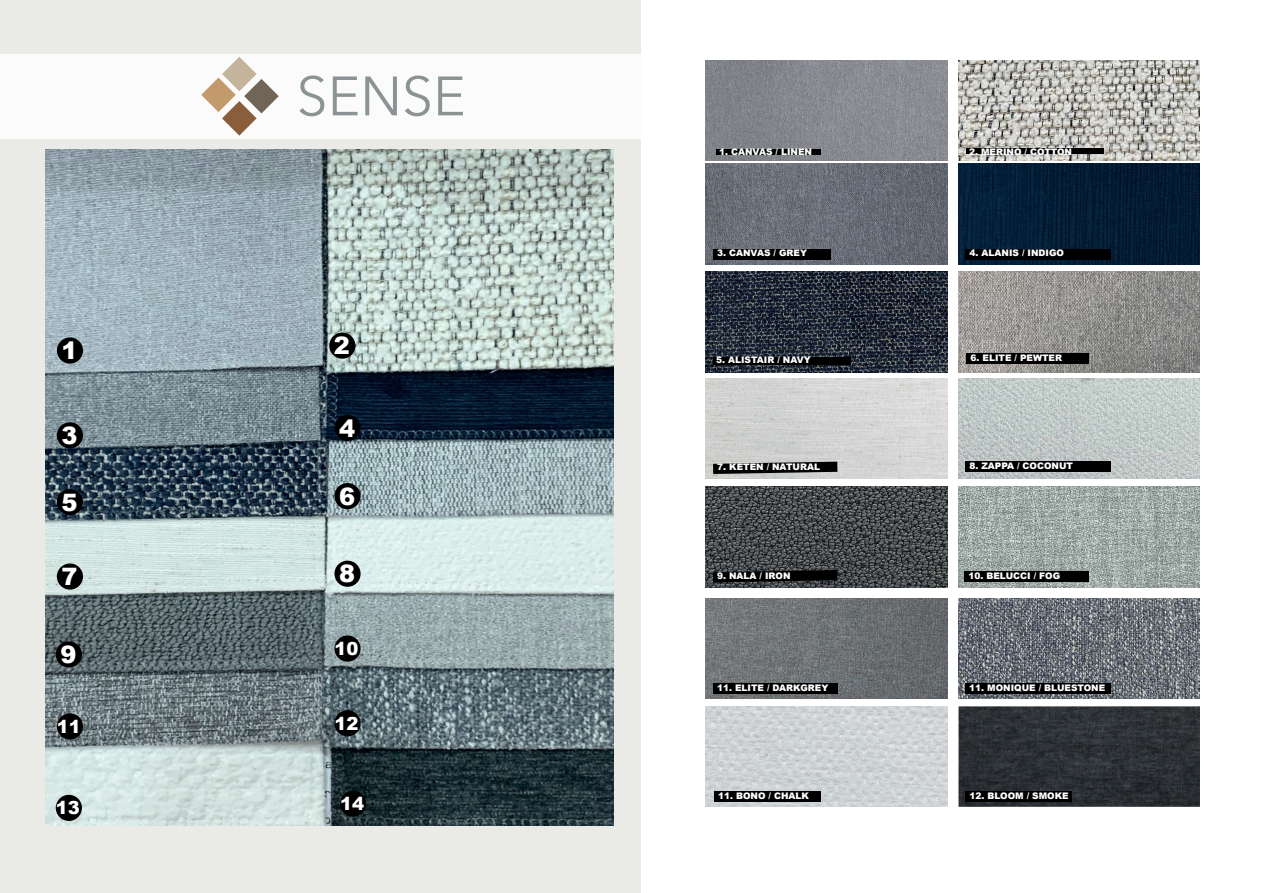
<style>
.page{position:relative;width:1263px;height:893px;background:#fff}
.page>*{position:absolute;margin:0;border:0;box-sizing:border-box;transform-origin:0 0}
.t1{font:54.9px "Avenir Next";color:#8c9394}
.t2{font:900 24px "Arial";color:#fff}
.t3{font:900 18px "Arial";color:#fff}
.t4{font:900 9px "Arial";color:#fff}
</style>
<div class="page">
<div style="left:0;top:0;width:640px;height:893px;background:#eaeae7"></div>
<div style="left:0;top:54px;width:640px;height:85px;background:#fff"></div>
<svg style="left:201px;top:57px;width:78px;height:79px"></svg>
<img style="left:705px;top:60px;width:242px;height:101px">
<img style="left:705px;top:164px;width:242px;height:100px">
<img style="left:705px;top:378px;width:242px;height:101px">
<img style="left:705px;top:598px;width:242px;height:101px">
<img style="left:705px;top:272px;width:242px;height:100px">
<img style="left:705px;top:487px;width:242px;height:100px">
<img style="left:705px;top:706px;width:242px;height:101px">
<img style="left:958px;top:60px;width:242px;height:101px">
<img style="left:958px;top:164px;width:242px;height:100px">
<img style="left:958px;top:378px;width:242px;height:101px">
<img style="left:958px;top:598px;width:242px;height:101px">
<img style="left:958px;top:272px;width:242px;height:100px">
<img style="left:958px;top:487px;width:242px;height:100px">
<img style="left:958px;top:706px;width:242px;height:101px">
<img style="left:45px;top:149px;width:568px;height:676px">
<div style="left:329px;top:333px;width:26px;height:26px;background:#000;border-radius:50%"></div>
<div style="left:57px;top:337px;width:26px;height:27px;background:#000;border-radius:50%"></div>
<div style="left:57px;top:422px;width:26px;height:26px;background:#000;border-radius:50%"></div>
<div style="left:57px;top:489px;width:26px;height:26px;background:#000;border-radius:50%"></div>
<div style="left:334px;top:483px;width:27px;height:26px;background:#000;border-radius:50%"></div>
<div style="left:334px;top:561px;width:27px;height:26px;background:#000;border-radius:50%"></div>
<div style="left:57px;top:563px;width:26px;height:27px;background:#000;border-radius:50%"></div>
<div style="left:56px;top:641px;width:26px;height:26px;background:#000;border-radius:50%"></div>
<div style="left:334px;top:415px;width:27px;height:26px;background:#000;border-radius:50%"></div>
<div style="left:966px;top:149px;width:138px;height:5px;background:#000"></div>
<div style="left:716px;top:149px;width:104px;height:5px;background:#000"></div>
<div style="left:713px;top:357px;width:138px;height:7px;background:#000"></div>
<div style="left:713px;top:249px;width:117px;height:10px;background:#000"></div>
<div style="left:965px;top:462px;width:145px;height:10px;background:#000"></div>
<div style="left:966px;top:354px;width:123px;height:10px;background:#000"></div>
<div style="left:713px;top:684px;width:124px;height:10px;background:#000"></div>
<div style="left:965px;top:684px;width:145px;height:10px;background:#000"></div>
<div style="left:714px;top:792px;width:106px;height:10px;background:#000"></div>
<div style="left:964px;top:572px;width:125px;height:10px;background:#000"></div>
<div style="left:965px;top:792px;width:107px;height:10px;background:#000"></div>
<svg style="left:713px;top:462px;width:124px;height:12px"></svg>
<svg style="left:713px;top:570px;width:124px;height:12px"></svg>
<div style="left:965px;top:249px;width:145px;height:10px;background:#000"></div>
<div style="left:334px;top:635px;width:27px;height:27px;background:#000;border-radius:50%"></div>
<div style="left:334px;top:710px;width:27px;height:26px;background:#000;border-radius:50%"></div>
<div style="left:56px;top:795px;width:26px;height:26px;background:#000;border-radius:50%"></div>
<div style="left:340px;top:790px;width:26px;height:27px;background:#000;border-radius:50%"></div>
<div style="left:57px;top:713px;width:26px;height:26px;background:#000;border-radius:50%"></div>
<h1 class="t1" style="left:297px;top:50px;width:170px">SENSE</h1>
<p class="t2" style="left:61px;top:333px;width:18px">1</p>
<p class="t2" style="left:334px;top:328px;width:18px">2</p>
<p class="t2" style="left:61px;top:418px;width:18px">3</p>
<p class="t2" style="left:339px;top:411px;width:18px">4</p>
<p class="t2" style="left:61px;top:485px;width:18px">5</p>
<p class="t2" style="left:339px;top:479px;width:18px">6</p>
<p class="t2" style="left:61px;top:559px;width:18px">7</p>
<p class="t2" style="left:339px;top:556px;width:18px">8</p>
<p class="t2" style="left:60px;top:637px;width:18px">9</p>
<p class="t3" style="left:57px;top:713px;width:26px">11</p>
<p class="t3" style="left:334px;top:636px;width:26px">10</p>
<p class="t3" style="left:334px;top:710px;width:26px">12</p>
<p class="t3" style="left:56px;top:795px;width:26px">13</p>
<p class="t3" style="left:340px;top:791px;width:26px">14</p>
<p class="t4" style="left:719px;top:145px;width:94px">1. CANVAS / LINEN</p>
<p class="t4" style="left:969px;top:145px;width:104px">2. MERINO / COTTON</p>
<p class="t4" style="left:717px;top:247px;width:91px">3. CANVAS / GREY</p>
<p class="t4" style="left:969px;top:247px;width:96px">4. ALANIS / INDIGO</p>
<p class="t4" style="left:716px;top:354px;width:96px">5. ALISTAIR / NAVY</p>
<p class="t4" style="left:970px;top:352px;width:93px">6. ELITE / PEWTER</p>
<p class="t4" style="left:717px;top:461px;width:104px">7. KETEN / NATURAL</p>
<p class="t4" style="left:969px;top:459px;width:105px">8. ZAPPA / COCONUT</p>
<p class="t4" style="left:717px;top:569px;width:75px">9. NALA / IRON</p>
<p class="t4" style="left:968px;top:569px;width:93px">10. BELUCCI / FOG</p>
<p class="t4" style="left:717px;top:681px;width:113px">11. ELITE / DARKGREY</p>
<p class="t4" style="left:969px;top:681px;width:137px">11. MONIQUE / BLUESTONE</p>
<p class="t4" style="left:718px;top:789px;width:92px">11. BONO / CHALK</p>
<p class="t4" style="left:969px;top:789px;width:101px">12. BLOOM / SMOKE</p>
</div>
